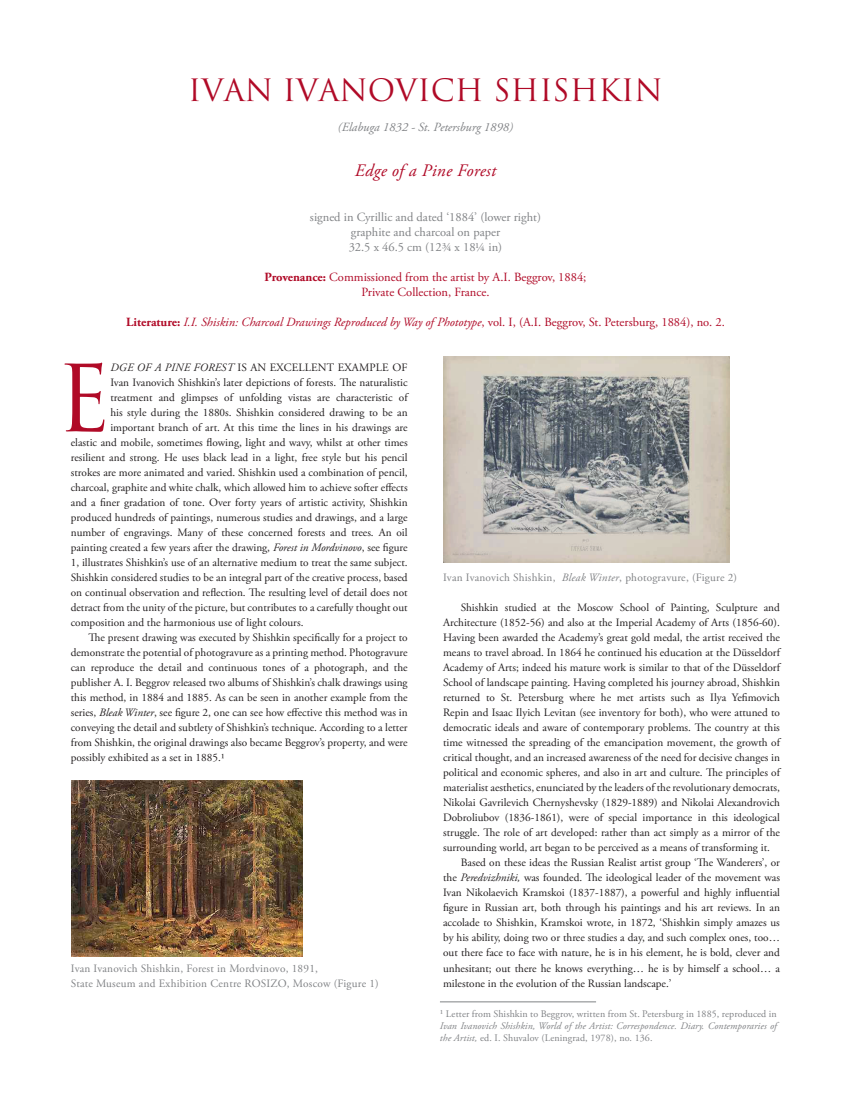
<style>
.page{position:relative;width:851px;height:1110px;background:#fff}
.page>*{position:absolute;margin:0;border:0;box-sizing:border-box;transform-origin:0 0}
.t1{font:90px "Romul";color:#b00a27}
.t2{font:30px "Romul";color:#b00a27}
.t3{font:italic 17.5px "Adobe Garamond Pro";letter-spacing:.015em;color:#b00a27}
.t4{font:italic 12.5px "Adobe Garamond Pro";color:#b00a27}
.t5{font:12.5px/15px "Adobe Garamond Pro";color:#808285;text-align:center}
.t6{font:12.5px/15px "Adobe Garamond Pro";color:#b00a27;text-align:center}
.t7{font:italic 12.5px "Adobe Garamond Pro";color:#808285}
.t8{font:11.25px/15px "Adobe Garamond Pro";color:#231f20}
.t9{font:11.25px/15px "Adobe Garamond Pro";letter-spacing:.02em;color:#808285}
.t10{font:italic 10px/12px "Adobe Garamond Pro";letter-spacing:.01em;color:#808285}
.t11{font:10px "Adobe Garamond Pro";letter-spacing:.01em;color:#808285}
.s1{font-weight:700}
.s2{font-weight:700;font-style:normal}
.s3{font-style:normal}
.s4{font-style:italic}
</style>
<div class="page">
<img style="left:71px;top:780px;width:231px;height:176px">
<img style="left:443px;top:356px;width:286px;height:206px">
<hr style="left:440px;top:1001px;width:156px;height:1px;background:#808285">
<h2 class="t2" style="left:188px;top:72px;width:476px">iVAN IVANOVICH SHISHKIN</h2>
<p class="t7" style="left:338px;top:119px;width:176px">(Elabuga 1832 - St. Petersburg 1898)</p>
<h3 class="t3" style="left:355px;top:160px;width:144px">Edge ofa Pine Forest</h3>
<p class="t5" style="left:310px;top:210px;width:232px">signed in Cyrillic and dated ‘1884’ (lower right) graphite and charcoal on paper<br>32.5 x 46.5 cm (12¾ x 18¼ in)</p>
<p class="t6" style="left:264px;top:270px;width:323px"><span class="s1">Provenance:</span> Commissioned from the artist by A.I. Beggrov, 1884;<br>Private Collection, France.</p>
<p class="t4" style="left:126px;top:314px;width:600px"><span class="s2">Literature:</span> I.I. Shiskin: Charcoal Drawings Reproduced by Way ofPhototype<span class="s3">, vol. I, (A.I. Beggrov, St. Petersburg, 1884), no. 2.</span></p>
<h1 class="t1" style="left:56px;top:346px;width:56px">e</h1>
<p class="t8" style="left:110px;top:360px;width:298px"><span class="s4">dge of a Pine Forest</span> is an excellent example of</p>
<p class="t8" style="left:110px;top:375px;width:299px">Ivan Ivanovich Shishkin’s later depictions of forests. The naturalistic</p>
<p class="t8" style="left:110px;top:390px;width:300px">treatment and glimpses of unfolding vistas are characteristic of</p>
<p class="t8" style="left:110px;top:405px;width:299px">his style during the 1880s. Shishkin considered drawing to be an</p>
<p class="t8" style="left:110px;top:420px;width:299px">important branch of art. At this time the lines in his drawings are</p>
<p class="t8" style="left:71px;top:435px;width:338px">elastic and mobile, sometimes flowing, light and wavy, whilst at other times</p>
<p class="t8" style="left:71px;top:450px;width:338px">resilient and strong. He uses black lead in a light, free style but his pencil</p>
<p class="t8" style="left:71px;top:465px;width:338px">strokes are more animated and varied. Shishkin used a combination of pencil,</p>
<p class="t8" style="left:71px;top:480px;width:338px">charcoal, graphite and white chalk, which allowed him to achieve softer effects</p>
<p class="t8" style="left:71px;top:495px;width:338px">and a finer gradation of tone. Over forty years of artistic activity, Shishkin</p>
<p class="t8" style="left:71px;top:510px;width:338px">produced hundreds of paintings, numerous studies and drawings, and a large</p>
<p class="t8" style="left:71px;top:525px;width:338px">number of engravings. Many of these concerned forests and trees. An oil</p>
<p class="t8" style="left:71px;top:540px;width:338px">painting created a few years after the drawing, <span class="s4">Forest in Mordvinovo</span>, see figure</p>
<p class="t8" style="left:71px;top:555px;width:338px">1, illustrates Shishkin’s use of an alternative medium to treat the same subject.</p>
<p class="t8" style="left:71px;top:570px;width:338px">Shishkin considered studies to be an integral part of the creative process, based</p>
<p class="t8" style="left:71px;top:585px;width:338px">on continual observation and reflection. The resulting level of detail does not</p>
<p class="t8" style="left:71px;top:600px;width:338px">detract from the unity of the picture, but contributes to a carefully thought out</p>
<p class="t8" style="left:71px;top:615px;width:234px">composition and the harmonious use of light colours.</p>
<p class="t8" style="left:88px;top:630px;width:320px">The present drawing was executed by Shishkin specifically for a project to</p>
<p class="t8" style="left:71px;top:645px;width:338px">demonstrate the potential of photogravure as a printing method. Photogravure</p>
<p class="t8" style="left:71px;top:660px;width:338px">can reproduce the detail and continuous tones of a photograph, and the</p>
<p class="t8" style="left:71px;top:675px;width:338px">publisher A. I. Beggrov released two albums of Shishkin’s chalk drawings using</p>
<p class="t8" style="left:71px;top:690px;width:338px">this method, in 1884 and 1885. As can be seen in another example from the</p>
<p class="t8" style="left:71px;top:705px;width:338px">series, <span class="s4">Bleak Winter</span>, see figure 2, one can see how effective this method was in</p>
<p class="t8" style="left:71px;top:720px;width:338px">conveying the detail and subtlety of Shishkin’s technique. According to a letter</p>
<p class="t8" style="left:71px;top:735px;width:338px">from Shishkin, the original drawings also became Beggrov’s property, and were</p>
<p class="t8" style="left:71px;top:750px;width:156px">possibly exhibited as a set in 1885.1</p>
<p class="t9" style="left:71px;top:960px;width:309px">Ivan Ivanovich Shishkin, Forest in Mordvinovo, 1891,<br>State Museum and Exhibition Centre ROSIZO, Moscow (Figure 1)</p>
<p class="t9" style="left:443px;top:570px;width:295px">Ivan Ivanovich Shishkin, <span class="s4">Bleak Winter</span>, photogravure, (Figure 2)</p>
<p class="t8" style="left:443px;top:600px;width:339px;text-indent:18px">Shishkin studied at the Moscow School of Painting, Sculpture and Architecture (1852-56) and also at the Imperial Academy of Arts (1856-60).<br>Having been awarded the Academy’s great gold medal, the artist received the means to travel abroad. In 1864 he continued his education at the Düsseldorf Academy of Arts; indeed his mature work is similar to that of the Düsseldorf School of landscape painting. Having completed his journey abroad, Shishkin returned to St. Petersburg where he met artists such as Ilya Yefimovich Repin and Isaac Ilyich Levitan (see inventory for both), who were attuned to democratic ideals and aware of contemporary problems. The country at this time witnessed the spreading of the emancipation movement, the growth of critical thought, and an increased awareness of the need for decisive changes in political and economic spheres, and also in art and culture. The principles of materialist aesthetics, enunciated by the leaders of the revolutionary democrats, Nikolai Gavrilevich Chernyshevsky (1829-1889) and Nikolai Alexandrovich Dobroliubov (1836-1861), were of special importance in this ideological struggle. The role of art developed: rather than act simply as a mirror of the surrounding world, art began to be perceived as a means of transforming it.</p>
<p class="t8" style="left:443px;top:855px;width:338px;text-align:justify;text-indent:18px">Based on these ideas the Russian Realist artist group ‘The Wanderers’, or the <span class="s4">Peredvizhniki,</span> was founded. The ideological leader of the movement was Ivan Nikolaevich Kramskoi (1837-1887), a powerful and highly influential figure in Russian art, both through his paintings and his art reviews. In an accolade to Shishkin, Kramskoi wrote, in 1872, ‘Shishkin simply amazes us by his ability, doing two or three studies a day, and such complex ones, too… out there face to face with nature, he is in his element, he is bold, clever and unhesitant; out there he knows everything… he is by himself a school… a milestone in the evolution of the Russian landscape.’</p>
<p class="t11" style="left:440px;top:1007px;width:338px">¹ Letter from Shishkin to Beggrov, written from St. Petersburg in 1885, reproduced in</p>
<p class="t10" style="left:440px;top:1019px;width:341px">Ivan Ivanovich Shishkin, World of the Artist: Correspondence. Diary. Contemporaries of the Artist, <span class="s3">ed. I. Shuvalov (Leningrad, 1978), no. 136.</span></p>
</div>
